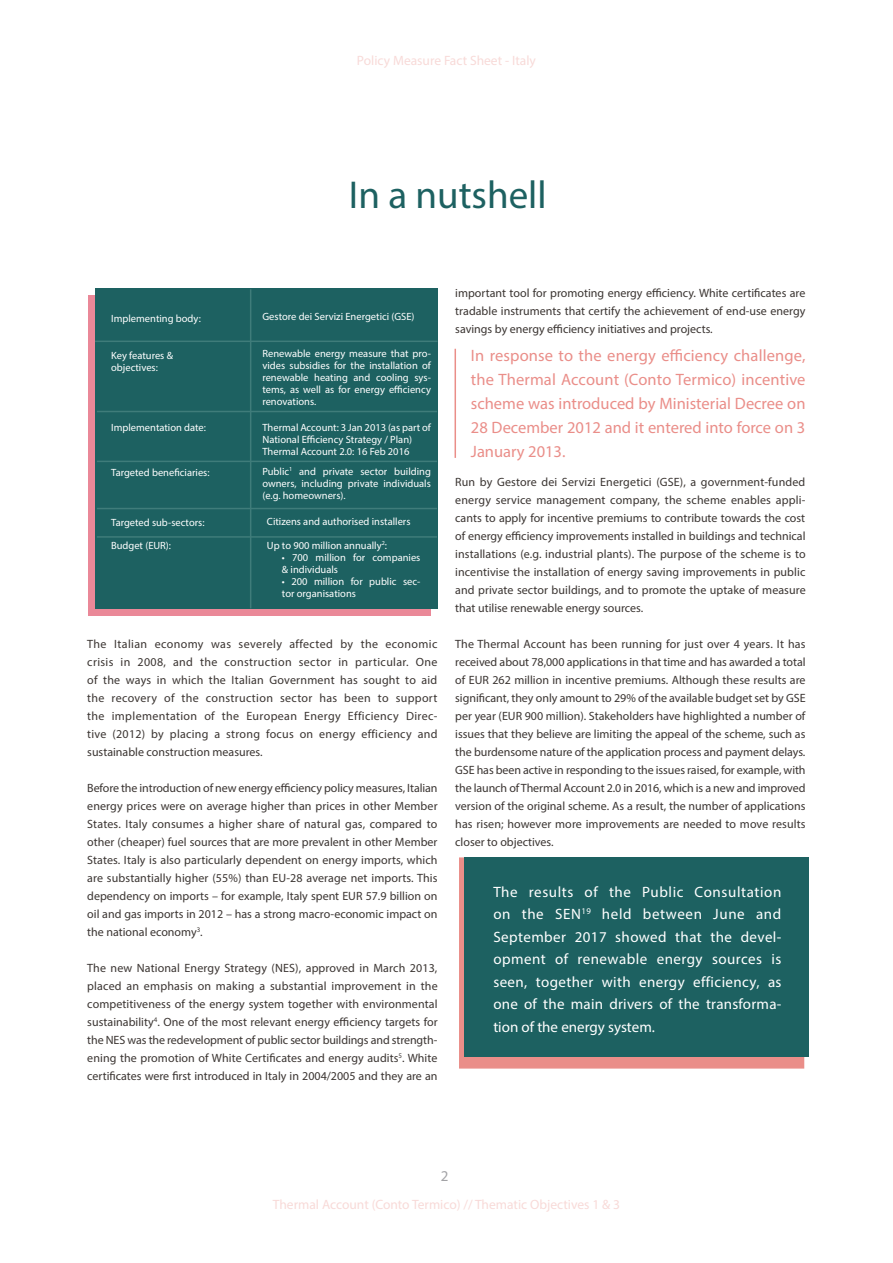
<style>
.page{position:relative;width:893px;height:1263px;background:#fff}
.page>*{position:absolute;margin:0;border:0;box-sizing:border-box;transform-origin:0 0}
.t1{font:39px "Myriad Pro";color:#1d6161}
.Body_Text_style{font:16.5px/24px "Myriad Pro";color:#ea8e89;text-align:justify}
.Body_Text_style-2{font:15px/22.5px "Myriad Pro";letter-spacing:.015em;color:#fff;text-align:justify}
.t2{font:15px "Myriad Pro";color:#a3a3a6}
.t3{font:13.5px "Myriad Pro";color:#f8dad8}
.Body_Text_style-3{font:12px/18px "Myriad Pro";color:#3b3532;text-align:justify}
.t4{font:10.5px/12px "Myriad Pro";color:#fff}
</style>
<div class="page">
<div style="left:88px;top:296px;width:343px;height:320px;background:#ea8898"></div>
<div style="left:96px;top:288px;width:342px;height:320px;background:#1d6161"></div>
<hr style="left:95px;top:341px;width:342px;height:1px;background:#3f7c7a">
<hr style="left:97px;top:411px;width:340px;height:1px;background:#3f7c7a">
<hr style="left:97px;top:461px;width:340px;height:1px;background:#3f7c7a">
<hr style="left:97px;top:508px;width:340px;height:1px;background:#3f7c7a">
<hr style="left:97px;top:536px;width:340px;height:2px;background:#3f7c7a">
<hr style="left:250px;top:289px;width:1px;height:319px;background:#3f7c7a">
<hr style="left:454px;top:349px;width:2px;height:109px;background:#ea8e89">
<div style="left:459px;top:857px;width:345px;height:211px;background:#ea8e89"></div>
<div style="left:464px;top:857px;width:345px;height:200px;background:#1d6161"></div>
<p class="t3" style="left:357px;top:52px;width:181px">Policy Measure Fact Sheet - Italy</p>
<p class="t4" style="left:111px;top:312px;width:91px">Implementing body:</p>
<p class="t1" style="left:349px;top:170px;width:199px">In a nutshell</p>
<p class="t4" style="left:262px;top:310px;width:154px">Gestore dei Servizi Energetici (GSE)</p>
<p class="Body_Text_style-3" style="left:455px;top:284px;width:352px">important tool for promoting energy efficiency. White certificates are tradable instruments that certify the achievement of end-use energy savings by energy efficiency initiatives and projects.</p>
<p class="t4" style="left:111px;top:349px;width:63px">Key features &amp;</p>
<p class="t4" style="left:111px;top:361px;width:48px">objectives:</p>
<p class="t4" style="left:111px;top:422px;width:96px">Implementation date:</p>
<p class="t4" style="left:111px;top:466px;width:100px">Targeted beneficiaries:</p>
<p class="t4" style="left:111px;top:516px;width:95px">Targeted sub-sectors:</p>
<p class="t4" style="left:111px;top:540px;width:61px">Budget (EUR):</p>
<p class="t4" style="left:262px;top:347px;width:170px;text-align:justify">Renewable energy measure that pro&shy;vides subsidies for the installation of renewable heating and cooling sys&shy;tems, as well as for energy efficiency renovations.</p>
<p class="t4" style="left:262px;top:421px;width:170px">Thermal Account: 3 Jan 2013 (as part of<br>National Efficiency Strategy / Plan)</p>
<p class="t4" style="left:262px;top:445px;width:148px">Thermal Account 2.0: 16 Feb 2016</p>
<p class="t4" style="left:262px;top:465px;width:170px;text-align:justify">Public<sup>1</sup> and private sector building owners, including private individuals (e.g. homeowners).</p>
<p class="t4" style="left:267px;top:515px;width:145px">Citizens and authorised installers</p>
<p class="t4" style="left:267px;top:539px;width:122px">Up to 900 million annually<sup>2</sup>:</p>
<p class="t4" style="left:282px;top:551px;width:140px">• 700 million for companies &amp; individuals</p>
<p class="t4" style="left:282px;top:575px;width:140px">• 200 million for public sec&shy;tor organisations</p>
<p class="Body_Text_style-3" style="left:87px;top:635px;width:352px">The Italian economy was severely affected by the economic crisis in 2008, and the construction sector in particular. One of the ways in which the Italian Government has sought to aid the recovery of the construction sector has been to support the implementation of the European Energy Efficiency Direc&shy;tive (2012) by placing a strong focus on energy efficiency and sustainable construction measures.</p>
<p class="Body_Text_style-3" style="left:87px;top:779px;width:352px">Before the introduction of new energy efficiency policy measures, Italian energy prices were on average higher than prices in other Member States. Italy consumes a higher share of natural gas, compared to other (cheaper) fuel sources that are more prevalent in other Member States. Italy is also particularly dependent on energy imports, which are substantially higher (55%) than EU-28 average net imports. This dependency on imports – for example, Italy spent EUR 57.9 billion on oil and gas imports in 2012 – has a strong macro-economic impact on the national economy<sup>3</sup>.</p>
<p class="Body_Text_style-3" style="left:87px;top:959px;width:352px">The new National Energy Strategy (NES), approved in March 2013, placed an emphasis on making a substantial improvement in the competitiveness of the energy system together with environmental sustainability<sup>4</sup>. One of the most relevant energy efficiency targets for the NES was the redevelopment of public sector buildings and strength&shy;ening the promotion of White Certificates and energy audits<sup>5</sup>. White certificates were first introduced in Italy in 2004/2005 and they are an</p>
<p class="Body_Text_style" style="left:471px;top:343px;width:336px">In response to the energy efficiency challenge, the Thermal Account (Conto Termico) incentive scheme was introduced by Ministerial Decree on 28 December 2012 and it entered into force on 3<br>January 2013.</p>
<p class="Body_Text_style-3" style="left:455px;top:473px;width:352px">Run by Gestore dei Servizi Energetici (GSE), a government-funded energy service management company, the scheme enables appli&shy;cants to apply for incentive premiums to contribute towards the cost of energy efficiency improvements installed in buildings and technical installations (e.g. industrial plants). The purpose of the scheme is to incentivise the installation of energy saving improvements in public and private sector buildings, and to promote the uptake of measure that utilise renewable energy sources.</p>
<p class="Body_Text_style-3" style="left:455px;top:635px;width:352px">The Thermal Account has been running for just over 4 years. It has received about 78,000 applications in that time and has awarded a total of EUR 262 million in incentive premiums. Although these results are significant, they only amount to 29% of the available budget set by GSE per year (EUR 900 million). Stakeholders have highlighted a number of issues that they believe are limiting the appeal of the scheme, such as the burdensome nature of the application process and payment delays.<br>GSE has been active in responding to the issues raised, for example, with the launch of Thermal Account 2.0 in 2016, which is a new and improved version of the original scheme. As a result, the number of applications has risen; however more improvements are needed to move results closer to objectives.</p>
<p class="Body_Text_style-2" style="left:493px;top:880px;width:290px">The results of the Public Consultation on the SEN<sup>19</sup> held between June and September 2017 showed that the devel&shy;opment of renewable energy sources is seen, together with energy efficiency, as one of the main drivers of the transforma&shy;tion of the energy system.</p>
<p class="t2" style="left:441px;top:1167px;width:9px">2</p>
<p class="t3" style="left:273px;top:1196px;width:349px">Thermal Account (Conto Termico) // Thematic Objectives 1 &amp; 3</p>
</div>
